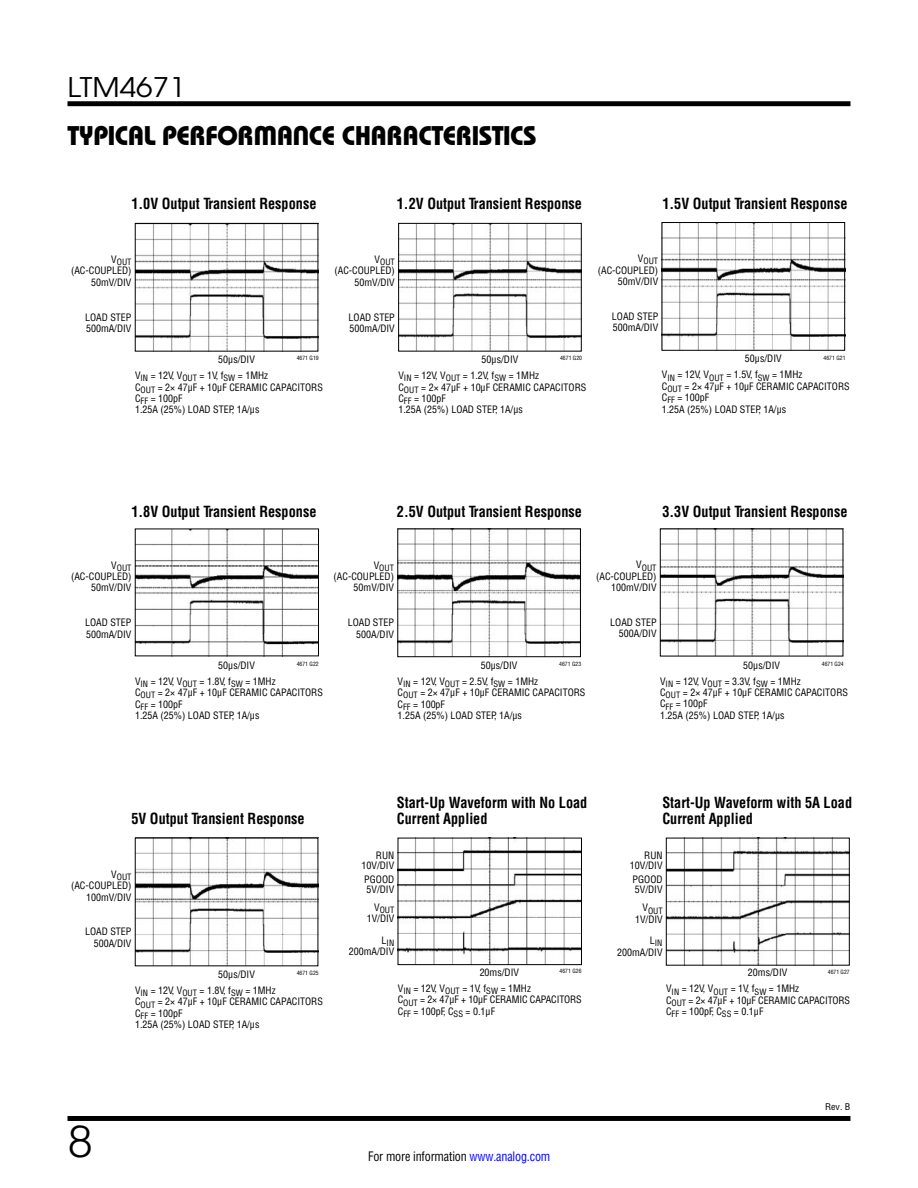
<style>
.page{position:relative;width:918px;height:1188px;background:#fff}
.page>*{position:absolute;margin:0;border:0;box-sizing:border-box;transform-origin:0 0}
.t1{font:300 45px "Helvetica";color:#000}
.t2{font:27px "Linear Bauhaus";letter-spacing:-.02em;color:#000}
.t3{font:27px "Avant Garde";color:#000;scale:1.1 1}
.t4{font:700 15px/16.5px "Linear Helv Cond";color:#000;scale:.95 1}
.t5{font:12.75px "Linear Helv Cond";letter-spacing:-.01em;color:#000;scale:.95 1}
.t6{font:10.05px/11.4px "Linear Helv Cond";color:#000}
.t7{font:9px "Linear Helv Cond";color:#000;scale:1.1 1}
.t8{font:8.55px "Linear Helv Cond";color:#000}
.t9{font:5.7px "Linear Helv Cond";color:#000}
.s1{color:#00f}
</style>
<div class="page">
<div style="left:68px;top:101px;width:782px;height:5px;background:#000"></div>
<div style="left:68px;top:1116px;width:782px;height:5px;background:#000"></div>
<img style="left:137px;top:225px;width:179px;height:125px">
<div style="left:135px;top:223px;width:183px;height:129px;border:1px solid #000"></div>
<img style="left:400px;top:225px;width:180px;height:125px">
<div style="left:398px;top:223px;width:184px;height:129px;border:1px solid #000"></div>
<img style="left:664px;top:224px;width:179px;height:125px">
<div style="left:662px;top:222px;width:183px;height:129px;border:1px solid #000"></div>
<img style="left:137px;top:531px;width:180px;height:123px">
<img style="left:399px;top:531px;width:180px;height:124px">
<div style="left:397px;top:529px;width:184px;height:128px;border:1px solid #000"></div>
<img style="left:662px;top:531px;width:179px;height:123px">
<img style="left:137px;top:840px;width:179px;height:124px">
<img style="left:400px;top:840px;width:180px;height:123px">
<div style="left:398px;top:838px;width:184px;height:127px;border:1px solid #000"></div>
<img style="left:668px;top:840px;width:180px;height:124px">
<div style="left:666px;top:838px;width:184px;height:128px;border:1px solid #000"></div>
<h2 class="t3" style="left:68px;top:70px;width:109px">LTM4671</h2>
<h2 class="t2" style="left:68px;top:119px;width:471px">TYPICAL PERFORMANCE CHARACTERISTICS</h2>
<h3 class="t4" style="left:131px;top:195px;width:196px">1.0V Output Transient Response</h3>
<h3 class="t4" style="left:397px;top:195px;width:196px">1.2V Output Transient Response</h3>
<h3 class="t4" style="left:662px;top:195px;width:196px">1.5V Output Transient Response</h3>
<p class="t8" style="left:111px;top:257px;width:22px"><sup>V</sup>OUT</p>
<p class="t6" style="left:71px;top:265px;width:62px;text-align:right">(AC-COUPLED)<br>50mV/DIV</p>
<p class="t6" style="left:85px;top:311px;width:48px">LOAD STEP<br>500mA/DIV</p>
<p class="t6" style="left:218px;top:354px;width:38px">50μs/DIV</p>
<p class="t9" style="left:297px;top:355px;width:24px">4671 G19</p>
<p class="t6" style="left:135px;top:370px;width:189px">V<sub>IN</sub> = 12V, V<sub>OUT</sub> = 1V, f<sub>SW</sub> = 1MHz<br>C<sub>OUT</sub> = 2× 47μF + 10μF CERAMIC CAPACITORS<br>C<sub>FF</sub> = 100pF<br>1.25A (25%) LOAD STEP, 1A/μs</p>
<p class="t8" style="left:375px;top:257px;width:22px"><sup>V</sup>OUT</p>
<p class="t6" style="left:334px;top:265px;width:62px;text-align:right">(AC-COUPLED)<br>50mV/DIV</p>
<p class="t6" style="left:349px;top:311px;width:48px">LOAD STEP<br>500mA/DIV</p>
<p class="t6" style="left:482px;top:354px;width:38px">50μs/DIV</p>
<p class="t9" style="left:560px;top:355px;width:24px">4671 G20</p>
<p class="t6" style="left:398px;top:370px;width:189px">V<sub>IN</sub> = 12V, V<sub>OUT</sub> = 1.2V, f<sub>SW</sub> = 1MHz<br>C<sub>OUT</sub> = 2× 47μF + 10μF CERAMIC CAPACITORS<br>C<sub>FF</sub> = 100pF<br>1.25A (25%) LOAD STEP, 1A/μs</p>
<p class="t8" style="left:638px;top:256px;width:22px"><sup>V</sup>OUT</p>
<p class="t6" style="left:598px;top:264px;width:62px;text-align:right">(AC-COUPLED)<br>50mV/DIV</p>
<p class="t6" style="left:612px;top:310px;width:48px">LOAD STEP<br>500mA/DIV</p>
<p class="t6" style="left:745px;top:353px;width:38px">50μs/DIV</p>
<p class="t9" style="left:824px;top:354px;width:24px">4671 G21</p>
<p class="t6" style="left:662px;top:369px;width:189px">V<sub>IN</sub> = 12V, V<sub>OUT</sub> = 1.5V, f<sub>SW</sub> = 1MHz<br>C<sub>OUT</sub> = 2× 47μF + 10μF CERAMIC CAPACITORS<br>C<sub>FF</sub> = 100pF<br>1.25A (25%) LOAD STEP, 1A/μs</p>
<h3 class="t4" style="left:131px;top:503px;width:196px">1.8V Output Transient Response</h3>
<h3 class="t4" style="left:397px;top:503px;width:196px">2.5V Output Transient Response</h3>
<h3 class="t4" style="left:662px;top:503px;width:196px">3.3V Output Transient Response</h3>
<p class="t8" style="left:111px;top:562px;width:22px"><sup>V</sup>OUT</p>
<p class="t6" style="left:71px;top:571px;width:62px;text-align:right">(AC-COUPLED)<br>50mV/DIV</p>
<p class="t6" style="left:85px;top:617px;width:48px">LOAD STEP<br>500mA/DIV</p>
<p class="t6" style="left:218px;top:659px;width:38px">50μs/DIV</p>
<p class="t9" style="left:297px;top:660px;width:24px">4671 G22</p>
<p class="t6" style="left:135px;top:675px;width:189px">V<sub>IN</sub> = 12V, V<sub>OUT</sub> = 1.8V, f<sub>SW</sub> = 1MHz<br>C<sub>OUT</sub> = 2× 47μF + 10μF CERAMIC CAPACITORS<br>C<sub>FF</sub> = 100pF<br>1.25A (25%) LOAD STEP, 1A/μs</p>
<p class="t8" style="left:374px;top:562px;width:22px"><sup>V</sup>OUT</p>
<p class="t6" style="left:334px;top:571px;width:62px;text-align:right">(AC-COUPLED)<br>50mV/DIV</p>
<p class="t6" style="left:348px;top:617px;width:48px;text-align:right">LOAD STEP<br>500A/DIV</p>
<p class="t6" style="left:481px;top:659px;width:38px">50μs/DIV</p>
<p class="t9" style="left:559px;top:660px;width:24px">4671 G23</p>
<p class="t6" style="left:398px;top:675px;width:189px">V<sub>IN</sub> = 12V, V<sub>OUT</sub> = 2.5V, f<sub>SW</sub> = 1MHz<br>C<sub>OUT</sub> = 2× 47μF + 10μF CERAMIC CAPACITORS<br>C<sub>FF</sub> = 100pF<br>1.25A (25%) LOAD STEP, 1A/μs</p>
<p class="t8" style="left:636px;top:562px;width:22px"><sup>V</sup>OUT</p>
<p class="t6" style="left:596px;top:570px;width:62px;text-align:right">(AC-COUPLED)<br>100mV/DIV</p>
<p class="t6" style="left:610px;top:617px;width:48px;text-align:right">LOAD STEP<br>500A/DIV</p>
<p class="t6" style="left:743px;top:659px;width:38px">50μs/DIV</p>
<p class="t9" style="left:822px;top:660px;width:24px">4671 G24</p>
<p class="t6" style="left:660px;top:675px;width:189px">V<sub>IN</sub> = 12V, V<sub>OUT</sub> = 3.3V, f<sub>SW</sub> = 1MHz<br>C<sub>OUT</sub> = 2× 47μF + 10μF CERAMIC CAPACITORS<br>C<sub>FF</sub> = 100pF<br>1.25A (25%) LOAD STEP, 1A/μs</p>
<h3 class="t4" style="left:131px;top:810px;width:184px">5V Output Transient Response</h3>
<h3 class="t4" style="left:397px;top:794px;width:202px">Start-Up Waveform with No Load<br>Current Applied</h3>
<h3 class="t4" style="left:662px;top:794px;width:201px">Start-Up Waveform with 5A Load<br>Current Applied</h3>
<p class="t8" style="left:111px;top:871px;width:22px"><sup>V</sup>OUT</p>
<p class="t6" style="left:71px;top:880px;width:62px;text-align:right">(AC-COUPLED)<br>100mV/DIV</p>
<p class="t6" style="left:85px;top:926px;width:48px;text-align:right">LOAD STEP<br>500A/DIV</p>
<p class="t6" style="left:362px;top:850px;width:34px;line-height:9.9px;text-align:right">RUN<br>10V/DIV</p>
<p class="t6" style="left:364px;top:874px;width:31px;line-height:10.1px">PGOOD<br>5V/DIV</p>
<p class="t8" style="left:374px;top:905px;width:22px"><sup>V</sup>OUT</p>
<p class="t6" style="left:367px;top:913px;width:29px">1V/DIV</p>
<p class="t8" style="left:382px;top:937px;width:14px"><sup>L</sup>IN</p>
<p class="t6" style="left:349px;top:946px;width:47px">200mA/DIV</p>
<p class="t6" style="left:630px;top:850px;width:34px;line-height:10.1px;text-align:right">RUN<br>10V/DIV</p>
<p class="t6" style="left:633px;top:875px;width:31px;line-height:9.9px">PGOOD<br>5V/DIV</p>
<p class="t8" style="left:643px;top:905px;width:22px"><sup>V</sup>OUT</p>
<p class="t6" style="left:635px;top:913px;width:29px">1V/DIV</p>
<p class="t8" style="left:650px;top:938px;width:14px"><sup>L</sup>IN</p>
<p class="t6" style="left:617px;top:946px;width:47px">200mA/DIV</p>
<p class="t6" style="left:218px;top:969px;width:38px">50μs/DIV</p>
<p class="t9" style="left:297px;top:969px;width:24px">4671 G25</p>
<p class="t6" style="left:480px;top:967px;width:41px">20ms/DIV</p>
<p class="t9" style="left:560px;top:968px;width:24px">4671 G26</p>
<p class="t6" style="left:748px;top:967px;width:41px">20ms/DIV</p>
<p class="t9" style="left:828px;top:968px;width:24px">4671 G27</p>
<p class="t6" style="left:135px;top:985px;width:189px">V<sub>IN</sub> = 12V, V<sub>OUT</sub> = 1.8V, f<sub>SW</sub> = 1MHz<br>C<sub>OUT</sub> = 2× 47μF + 10μF CERAMIC CAPACITORS<br>C<sub>FF</sub> = 100pF<br>1.25A (25%) LOAD STEP, 1A/μs</p>
<p class="t6" style="left:398px;top:983px;width:186px">V<sub>IN</sub> = 12V, V<sub>OUT</sub> = 1V, f<sub>SW</sub> = 1MHz<br>C<sub>OUT</sub> = 2× 47μF + 10μF CERAMIC CAPACITORS<br>C<sub>FF</sub> = 100pF, C<sub>SS</sub> = 0.1μF</p>
<p class="t6" style="left:666px;top:983px;width:186px">V<sub>IN</sub> = 12V, V<sub>OUT</sub> = 1V, f<sub>SW</sub> = 1MHz<br>C<sub>OUT</sub> = 2× 47μF + 10μF CERAMIC CAPACITORS<br>C<sub>FF</sub> = 100pF, C<sub>SS</sub> = 0.1μF</p>
<h1 class="t1" style="left:68px;top:1113px;width:27px">8</h1>
<p class="t5" style="left:368px;top:1148px;width:193px">For more information <span class="s1">www.analog.com</span></p>
<p class="t7" style="left:825px;top:1102px;width:24px">Rev. B</p>
</div>
